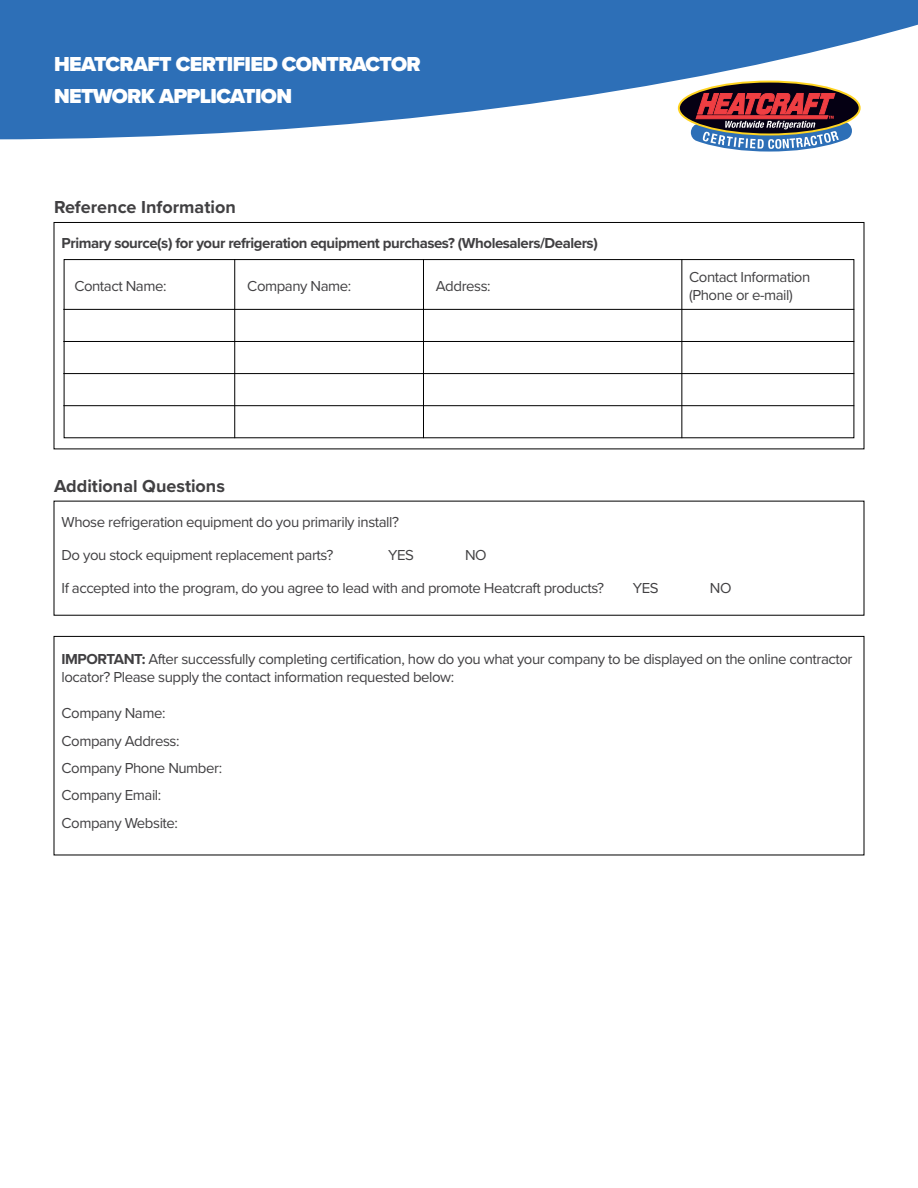
<style>
.page{position:relative;width:918px;height:1188px;background:#fff}
.page>*{position:absolute;margin:0;border:0;box-sizing:border-box;transform-origin:0 0}
.t1{font:900 21px/32.1px "Proxima Nova";letter-spacing:-.03em;color:#fff}
.t2{font:700 18px "Proxima Nova";color:#414042}
.t3{font:15px/27.5px "Proxima Nova";letter-spacing:-.03em;color:#414042}
.t4{font:700 15px "Proxima Nova";letter-spacing:-.03em;color:#414042}
.s1{font-weight:700}
</style>
<div class="page">
<svg style="left:0;top:15px;width:918px;height:124px;fill:#2d6fb7"></svg>
<div style="left:679px;top:82px;width:181px;height:52px;background:#050013;border-radius:50%"></div>
<div style="left:678px;top:81px;width:183px;height:54px;border:2px solid #ffd420;border-radius:50%"></div>
<svg style="left:691px;top:93px;width:161px;height:59px"></svg>
<div style="left:0;top:0;width:918px;height:15px;background:#2d6fb7"></div>
<div style="left:54px;top:222px;width:810px;height:227px;border:1px solid #000"></div>
<div style="left:64px;top:259px;width:790px;height:179px;border:1px solid #000"></div>
<hr style="left:234px;top:259px;width:1px;height:179px;background:#000">
<hr style="left:423px;top:259px;width:1px;height:179px;background:#000">
<hr style="left:681px;top:259px;width:1px;height:179px;background:#000">
<hr style="left:63px;top:309px;width:791px;height:1px;background:#000">
<hr style="left:63px;top:341px;width:791px;height:1px;background:#000">
<hr style="left:63px;top:373px;width:791px;height:1px;background:#000">
<hr style="left:63px;top:405px;width:791px;height:1px;background:#000">
<div style="left:54px;top:636px;width:810px;height:219px;border:1px solid #000"></div>
<h1 class="t1" style="left:54px;top:47px;width:368px">HEATCRAFT CERTIFIED CONTRACTOR<br>NETWORK APPLICATION</h1>
<p class="t2" style="left:54px;top:194px;width:183px">Reference Information</p>
<p class="t4" style="left:62px;top:232px;width:538px">Primary source(s) for your refrigeration equipment purchases? (Wholesalers/Dealers)</p>
<p class="t3" style="left:74px;top:271px;width:94px">Contact Name:</p>
<p class="t3" style="left:247px;top:271px;width:105px">Company Name:</p>
<p class="t3" style="left:689px;top:267px;width:123px;line-height:18px">Contact Information (Phone or e-mail)</p>
<p class="t3" style="left:436px;top:271px;width:56px">Address:</p>
<p class="t2" style="left:54px;top:472px;width:172px">Additional Questions</p>
<p class="t3" style="left:62px;top:508px;width:339px">Whose refrigeration equipment do you primarily install?</p>
<p class="t3" style="left:465px;top:541px;width:23px">NO</p>
<p class="t3" style="left:62px;top:541px;width:273px">Do you stock equipment replacement parts?</p>
<p class="t3" style="left:62px;top:574px;width:544px">If accepted into the program, do you agree to lead with and promote Heatcraft products?</p>
<p class="t3" style="left:388px;top:541px;width:27px">YES</p>
<p class="t3" style="left:633px;top:574px;width:27px">YES</p>
<p class="t3" style="left:710px;top:574px;width:23px">NO</p>
<p class="t3" style="left:62px;top:650px;width:792px;line-height:18px"><span class="s1">IMPORTANT:</span> After successfully completing certification, how do you what your company to be displayed on the online contractor locator? Please supply the contact information requested below:</p>
<p class="t3" style="left:62px;top:699px;width:162px">Company Name:<br>Company Address:<br>Company Phone Number:<br>Company Email:<br>Company Website:</p>
</div>
